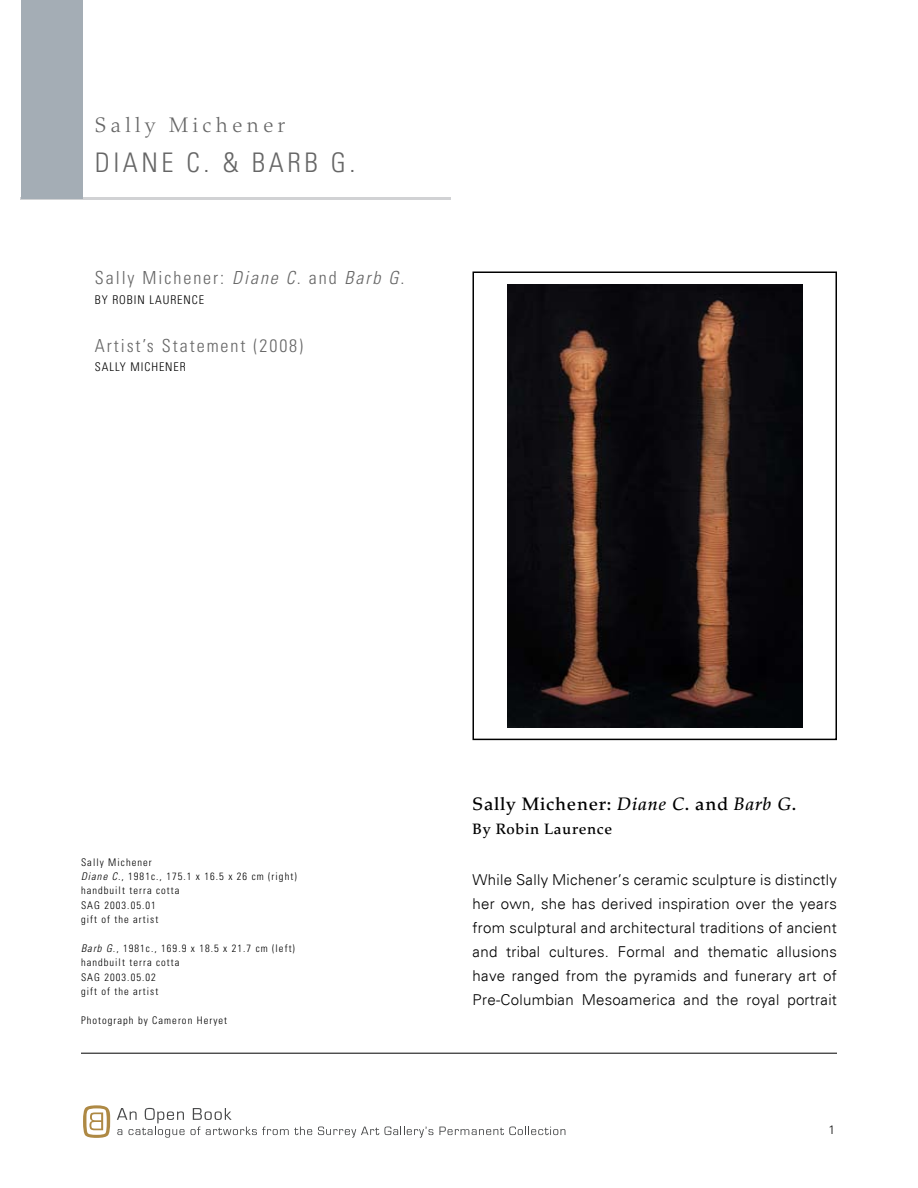
<style>
.page{position:relative;width:918px;height:1188px;background:#fff}
.page>*{position:absolute;margin:0;border:0;box-sizing:border-box;transform-origin:0 0}
.t1{font:300 condensed 27px "Univers";letter-spacing:.13em;color:#666}
.t2{font:300 21px "Palatino";letter-spacing:.21em;color:#666}
.t3{font:300 condensed 18px "Univers";letter-spacing:.11em;color:#666}
.t4{font:500 18px "Palatino";letter-spacing:.04em;color:#000}
.t5{font:300 15px/24px "Univers";letter-spacing:.02em;color:#000;text-align:justify}
.t6{font:500 15px "Palatino";letter-spacing:.04em;color:#000}
.t7{font:300 condensed 12px "Univers";letter-spacing:.08em;color:#000}
.t8{font:300 condensed 10.5px/14.4px "Univers";letter-spacing:.1em;color:#000}
.s1{font-style:italic}
</style>
<div class="page">
<svg style="left:117px;top:1108px;width:195px;height:30px"></svg>
<svg style="left:318px;top:1127px;width:115px;height:11px"></svg>
<svg style="left:439px;top:1127px;width:126px;height:8px"></svg>
<svg style="left:83px;top:1105px;width:27px;height:33px"></svg>
<hr style="left:81px;top:1053px;width:756px;height:1px;background:#000">
<div style="left:472px;top:272px;width:365px;height:468px;border:2px solid #000"></div>
<img style="left:507px;top:285px;width:295px;height:442px">
<hr style="left:21px;top:197px;width:430px;height:2px;background:#d1d2d4">
<div style="left:21px;top:0;width:62px;height:199px;background:#a4adb5"></div>
<h2 class="t2" style="left:95px;top:112px;width:192px">Sally Michener</h2>
<h1 class="t1" style="left:95px;top:146px;width:262px">DIANE C. &amp; BARB G.</h1>
<p class="t3" style="left:95px;top:267px;width:311px">Sally Michener: <span class="s1">Diane C</span>. and <span class="s1">Barb G</span>.</p>
<p class="t7" style="left:95px;top:292px;width:111px">BY ROBIN LAURENCE</p>
<p class="t3" style="left:95px;top:335px;width:210px">Artist’s Statement (2008)</p>
<p class="t7" style="left:95px;top:360px;width:93px">SALLY MICHENER</p>
<p class="t8" style="left:81px;top:855px;width:217px">Sally Michener<br><span class="s1">Diane C.</span>, 1981c., 175.1 x 16.5 x 26 cm (right) handbuilt terra cotta<br>SAG 2003.05.01<br>gift of the artist</p>
<p class="t8" style="left:81px;top:941px;width:215px"><span class="s1">Barb G.</span>, 1981c., 169.9 x 18.5 x 21.7 cm (left) handbuilt terra cotta<br>SAG 2003.05.02<br>gift of the artist</p>
<p class="t8" style="left:81px;top:1013px;width:148px">Photograph by Cameron Heryet</p>
<p class="t4" style="left:473px;top:794px;width:325px">Sally Michener: <span class="s1">Diane C</span>. and <span class="s1">Barb G</span>.</p>
<p class="t6" style="left:473px;top:820px;width:141px">By Robin Laurence</p>
<p class="t5" style="left:473px;top:868px;width:366px">While Sally Michener’s ceramic sculpture is distinctly her own, she has derived inspiration over the years from sculptural and architectural traditions of ancient and tribal cultures. Formal and thematic allusions have ranged from the pyramids and funerary art of Pre-Columbian Mesoamerica and the royal portrait</p>
</div>
